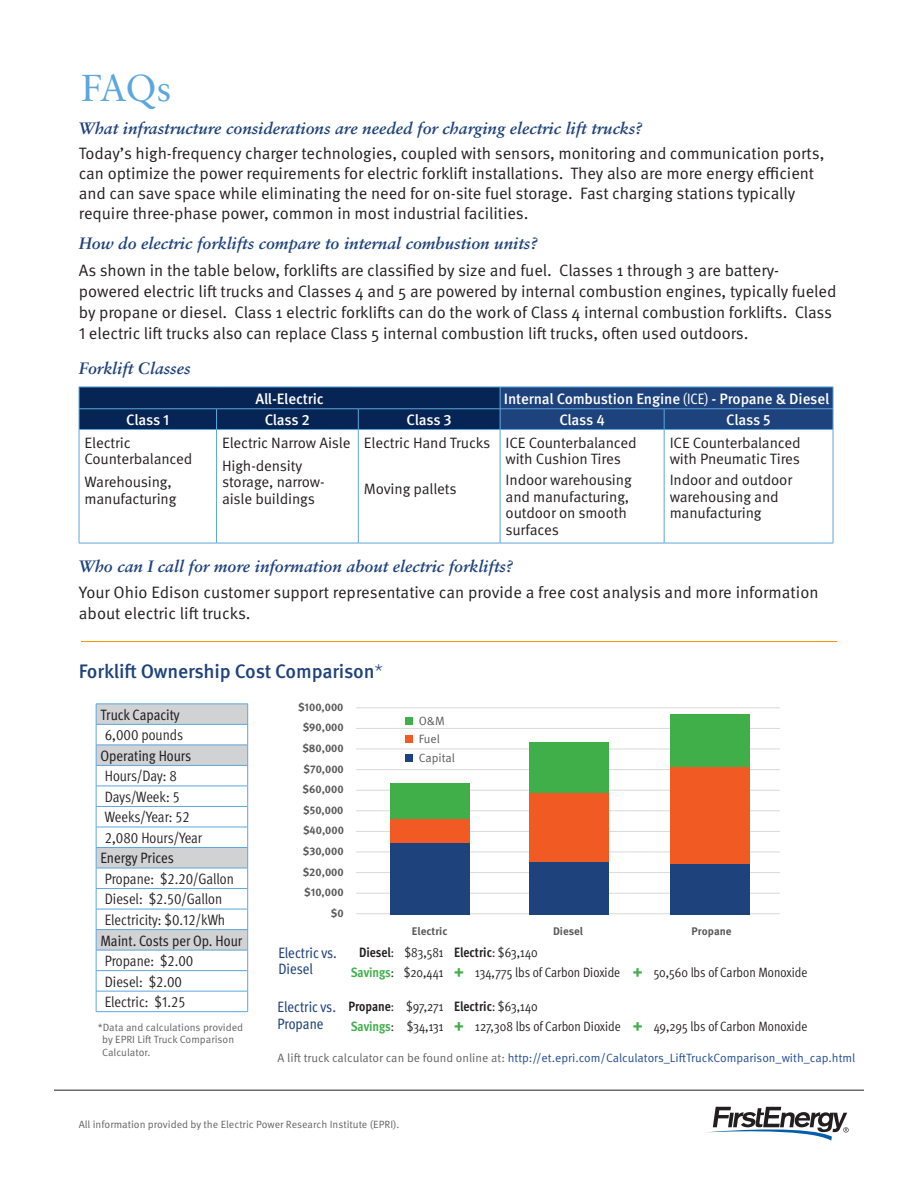
<style>
.page{position:relative;width:918px;height:1188px;background:#fff}
.page>*{position:absolute;margin:0;border:0;box-sizing:border-box;transform-origin:0 0}
.t1{font:37.5px "Sabon LT Std";color:#5da7dc}
.t2{font:500 19.5px "Meta OT";letter-spacing:-.01em;color:#1e427c}
.t3{font:16.5px/21px "Meta OT Norm";letter-spacing:-.005em;color:#231f20}
.Paragraph_Style_1{font:italic 700 16.5px "Sabon LT Std";color:#1e427c}
.t4{font:15px/16.5px "Meta OT Norm";letter-spacing:-.01em;color:#231f20}
.t5{font:15px "Meta OT Cond Norm";color:#231f20}
.t6{font:500 15px "Meta OT";letter-spacing:-.015em;color:#fff}
.t7{font:condensed 15px "Meta OT";color:#231f20}
.t8{font:condensed 15px/16.5px "Meta OT";color:#1e427c}
.t9{font:13.5px "Meta OT Cond Norm";color:#231f20}
.t10{font:12px "Meta OT Norm";color:#214c91}
.t11{font:12px "Meta OT Norm";color:#5a5a5a}
.t12{font:700 11.1px "Meta OT";color:#5a5a5a}
.t13{font:10.5px/12.6px "Meta OT Norm";color:#636366}
.s1{font-weight:400;font-stretch:condensed}
.s2{font-weight:300}
.s3{font-family:"Meta OT";font-weight:700;font-stretch:condensed}
.s4{font-family:"Meta OT";font-weight:700;font-stretch:condensed;color:#40ae49}
.s5{font-family:"Meta OT";font-weight:900;color:#40ae49}
.s6{color:#636366}
</style>
<div class="page">
<hr style="left:81px;top:641px;width:756px;height:1px;background:#fa9500">
<svg style="left:79px;top:387px;width:755px;height:43px;background:#14366a"></svg>
<hr style="left:79px;top:429px;width:138px;height:1px;background:#5da7dc">
<hr style="left:79px;top:430px;width:1px;height:113px;background:#5da7dc">
<hr style="left:217px;top:429px;width:141px;height:1px;background:#5da7dc">
<hr style="left:216px;top:430px;width:1px;height:113px;background:#5da7dc">
<hr style="left:358px;top:429px;width:142px;height:1px;background:#5da7dc">
<hr style="left:358px;top:430px;width:1px;height:113px;background:#5da7dc">
<hr style="left:500px;top:429px;width:164px;height:1px;background:#5da7dc">
<hr style="left:500px;top:430px;width:1px;height:113px;background:#5da7dc">
<hr style="left:664px;top:429px;width:169px;height:1px;background:#5da7dc">
<hr style="left:664px;top:430px;width:1px;height:113px;background:#5da7dc">
<hr style="left:833px;top:430px;width:1px;height:113px;background:#5da7dc">
<hr style="left:79px;top:543px;width:138px;height:1px;background:#5da7dc">
<hr style="left:217px;top:543px;width:141px;height:1px;background:#5da7dc">
<hr style="left:358px;top:543px;width:142px;height:1px;background:#5da7dc">
<hr style="left:500px;top:543px;width:164px;height:1px;background:#5da7dc">
<hr style="left:664px;top:543px;width:169px;height:1px;background:#5da7dc">
<hr style="left:54px;top:1090px;width:810px;height:1px;background:#231f20">
<hr style="left:356px;top:707px;width:424px;height:1px;background:#d9d9d8">
<hr style="left:356px;top:728px;width:424px;height:1px;background:#d9d9d8">
<hr style="left:356px;top:749px;width:424px;height:1px;background:#d9d9d8">
<hr style="left:356px;top:769px;width:424px;height:1px;background:#d9d9d8">
<hr style="left:356px;top:790px;width:424px;height:1px;background:#d9d9d8">
<hr style="left:356px;top:810px;width:424px;height:1px;background:#d9d9d8">
<hr style="left:356px;top:831px;width:424px;height:1px;background:#d9d9d8">
<hr style="left:356px;top:852px;width:424px;height:1px;background:#d9d9d8">
<hr style="left:356px;top:872px;width:424px;height:1px;background:#d9d9d8">
<hr style="left:356px;top:893px;width:424px;height:1px;background:#d9d9d8">
<hr style="left:356px;top:913px;width:424px;height:1px;background:#d9d9d8">
<hr style="left:96px;top:1011px;width:152px;height:1px;background:#5da7dc">
<svg style="left:96px;top:704px;width:152px;height:307px"></svg>
<hr style="left:96px;top:950px;width:152px;height:1px;background:#5da7dc">
<div style="left:405px;top:736px;width:7px;height:7px;background:#f15a22"></div>
<div style="left:405px;top:718px;width:7px;height:7px;background:#40ae49"></div>
<div style="left:405px;top:754px;width:7px;height:8px;background:#1e427c"></div>
<div style="left:390px;top:783px;width:80px;height:36px;background:#40ae49"></div>
<div style="left:390px;top:843px;width:80px;height:72px;background:#1e427c"></div>
<div style="left:390px;top:819px;width:80px;height:24px;background:#f15a22"></div>
<div style="left:529px;top:742px;width:80px;height:52px;background:#40ae49"></div>
<div style="left:529px;top:862px;width:80px;height:53px;background:#1e427c"></div>
<div style="left:529px;top:794px;width:80px;height:68px;background:#f15a22"></div>
<div style="left:670px;top:714px;width:80px;height:53px;background:#40ae49"></div>
<div style="left:670px;top:863px;width:80px;height:52px;background:#1e427c"></div>
<div style="left:670px;top:767px;width:80px;height:96px;background:#f15a22"></div>
<svg style="left:707px;top:1107px;width:142px;height:34px"></svg>
<p class="t1" style="left:81px;top:65px;width:92px">FAQs</p>
<p class="Paragraph_Style_1" style="left:79px;top:118px;width:565px">What infrastructure considerations are needed for charging electric lift trucks?</p>
<p class="t3" style="left:79px;top:144px;width:747px;line-height:19.8px">Today’s high-frequency charger technologies, coupled with sensors, monitoring and communication ports, can optimize the power requirements for electric forklift installations. They also are more energy efficient and can save space while eliminating the need for on-site fuel storage. Fast charging stations typically require three-phase power, common in most industrial facilities.</p>
<p class="Paragraph_Style_1" style="left:79px;top:233px;width:460px">How do electric forklifts compare to internal combustion units?</p>
<p class="t3" style="left:79px;top:260px;width:759px">As shown in the table below, forklifts are classified by size and fuel. Classes 1 through 3 are battery&shy;powered electric lift trucks and Classes 4 and 5 are powered by internal combustion engines, typically fueled by propane or diesel. Class 1 electric forklifts can do the work of Class 4 internal combustion forklifts. Class 1 electric lift trucks also can replace Class 5 internal combustion lift trucks, often used outdoors.</p>
<p class="Paragraph_Style_1" style="left:79px;top:359px;width:113px">Forklift Classes</p>
<p class="t6" style="left:255px;top:389px;width:70px">All-Electric</p>
<p class="t6" style="left:504px;top:389px;width:327px">Internal Combustion Engine <span class="s1">(ICE)</span> - Propane &amp; Diesel</p>
<p class="t6" style="left:126px;top:410px;width:44px">Class 1</p>
<p class="t6" style="left:265px;top:410px;width:47px">Class 2</p>
<p class="t6" style="left:407px;top:410px;width:47px">Class 3</p>
<p class="t6" style="left:559px;top:410px;width:47px">Class 4</p>
<p class="t6" style="left:726px;top:410px;width:46px">Class 5</p>
<p class="t4" style="left:85px;top:434px;width:110px">Electric<br>Counterbalanced</p>
<p class="t4" style="left:85px;top:474px;width:93px">Warehousing, manufacturing</p>
<p class="t4" style="left:364px;top:434px;width:128px">Electric Hand Trucks</p>
<p class="t4" style="left:364px;top:481px;width:94px">Moving pallets</p>
<p class="t4" style="left:506px;top:434px;width:133px">ICE Counterbalanced with Cushion Tires</p>
<p class="t4" style="left:506px;top:472px;width:128px">Indoor warehousing and manufacturing, outdoor on smooth surfaces</p>
<p class="t4" style="left:670px;top:434px;width:133px">ICE Counterbalanced with Pneumatic Tires</p>
<p class="t4" style="left:670px;top:472px;width:124px">Indoor and outdoor warehousing and manufacturing</p>
<p class="t4" style="left:222px;top:434px;width:130px">Electric Narrow Aisle</p>
<p class="t4" style="left:222px;top:458px;width:104px">High-density storage, narrow&shy;aisle buildings</p>
<p class="Paragraph_Style_1" style="left:79px;top:556px;width:436px">Who can I call for more information about electric forklifts?</p>
<p class="t3" style="left:79px;top:582px;width:741px">Your Ohio Edison customer support representative can provide a free cost analysis and more information about electric lift trucks.</p>
<p class="t2" style="left:79px;top:659px;width:306px">Forklift Ownership Cost Comparison<span class="s2">*</span></p>
<p class="t7" style="left:100px;top:705px;width:81px">Truck Capacity</p>
<p class="t5" style="left:105px;top:726px;width:80px">6,000 pounds</p>
<p class="t7" style="left:100px;top:746px;width:93px">Operating Hours</p>
<p class="t5" style="left:105px;top:767px;width:74px">Hours/Day: 8</p>
<p class="t5" style="left:105px;top:787px;width:76px">Days/Week: 5</p>
<p class="t5" style="left:105px;top:808px;width:87px">Weeks/Year: 52</p>
<p class="t5" style="left:105px;top:828px;width:99px">2,080 Hours/Year</p>
<p class="t7" style="left:100px;top:849px;width:75px">Energy Prices</p>
<p class="t5" style="left:105px;top:869px;width:131px">Propane: $2.20/Gallon</p>
<p class="t5" style="left:105px;top:890px;width:119px">Diesel: $2.50/Gallon</p>
<p class="t5" style="left:105px;top:910px;width:122px">Electricity: $0.12/kWh</p>
<p class="t7" style="left:100px;top:931px;width:143px">Maint. Costs per Op. Hour</p>
<p class="t5" style="left:105px;top:951px;width:90px">Propane: $2.00</p>
<p class="t5" style="left:105px;top:972px;width:79px">Diesel: $2.00</p>
<p class="t5" style="left:105px;top:993px;width:82px">Electric: $1.25</p>
<p class="t12" style="left:298px;top:700px;width:47px">$100,000</p>
<p class="t11" style="left:419px;top:713px;width:28px">O&amp;M</p>
<p class="t11" style="left:419px;top:732px;width:23px">Fuel</p>
<p class="t11" style="left:419px;top:751px;width:38px">Capital</p>
<p class="t12" style="left:303px;top:721px;width:42px">$90,000</p>
<p class="t12" style="left:302px;top:741px;width:43px">$80,000</p>
<p class="t12" style="left:304px;top:762px;width:42px">$70,000</p>
<p class="t12" style="left:303px;top:782px;width:43px">$60,000</p>
<p class="t12" style="left:303px;top:803px;width:42px">$50,000</p>
<p class="t12" style="left:303px;top:824px;width:42px">$40,000</p>
<p class="t12" style="left:303px;top:844px;width:42px">$30,000</p>
<p class="t12" style="left:303px;top:865px;width:42px">$20,000</p>
<p class="t12" style="left:304px;top:885px;width:41px">$10,000</p>
<p class="t12" style="left:331px;top:906px;width:14px">$0</p>
<p class="t12" style="left:412px;top:924px;width:37px">Electric</p>
<p class="t12" style="left:553px;top:924px;width:32px">Diesel</p>
<p class="t12" style="left:692px;top:924px;width:42px">Propane</p>
<p class="t9" style="left:359px;top:944px;width:180px"><span class="s3">Diesel</span>: $83,581 <span class="s3">Electric</span>: $63,140</p>
<p class="t9" style="left:351px;top:963px;width:458px"><span class="s4">Savings</span>: $20,441 <span class="s5">+</span> 134,775 lbs of Carbon Dioxide <span class="s5">+</span> 50,560 lbs of Carbon Monoxide</p>
<p class="t9" style="left:349px;top:998px;width:191px"><span class="s3">Propane</span>: $97,271 <span class="s3">Electric</span>: $63,140</p>
<p class="t9" style="left:351px;top:1017px;width:458px"><span class="s4">Savings</span>: $34,131 <span class="s5">+</span> 127,308 lbs of Carbon Dioxide <span class="s5">+</span> 49,295 lbs of Carbon Monoxide</p>
<p class="t10" style="left:278px;top:1051px;width:579px"><span class="s6">A lift truck calculator can be found online at:</span> http://et.epri.com/Calculators_LiftTruckComparison_with_cap.html</p>
<p class="t8" style="left:278px;top:944px;width:60px">Electric vs.<br>Diesel</p>
<p class="t8" style="left:278px;top:998px;width:60px">Electric vs.<br>Propane</p>
<p class="t13" style="left:102px;top:1021px;width:142px;text-indent:-4px">*Data and calculations provided by EPRI Lift Truck Comparison<br>Calculator.</p>
<p class="t13" style="left:79px;top:1118px;width:322px">All information provided by the Electric Power Research Institute (EPRI).</p>
</div>
